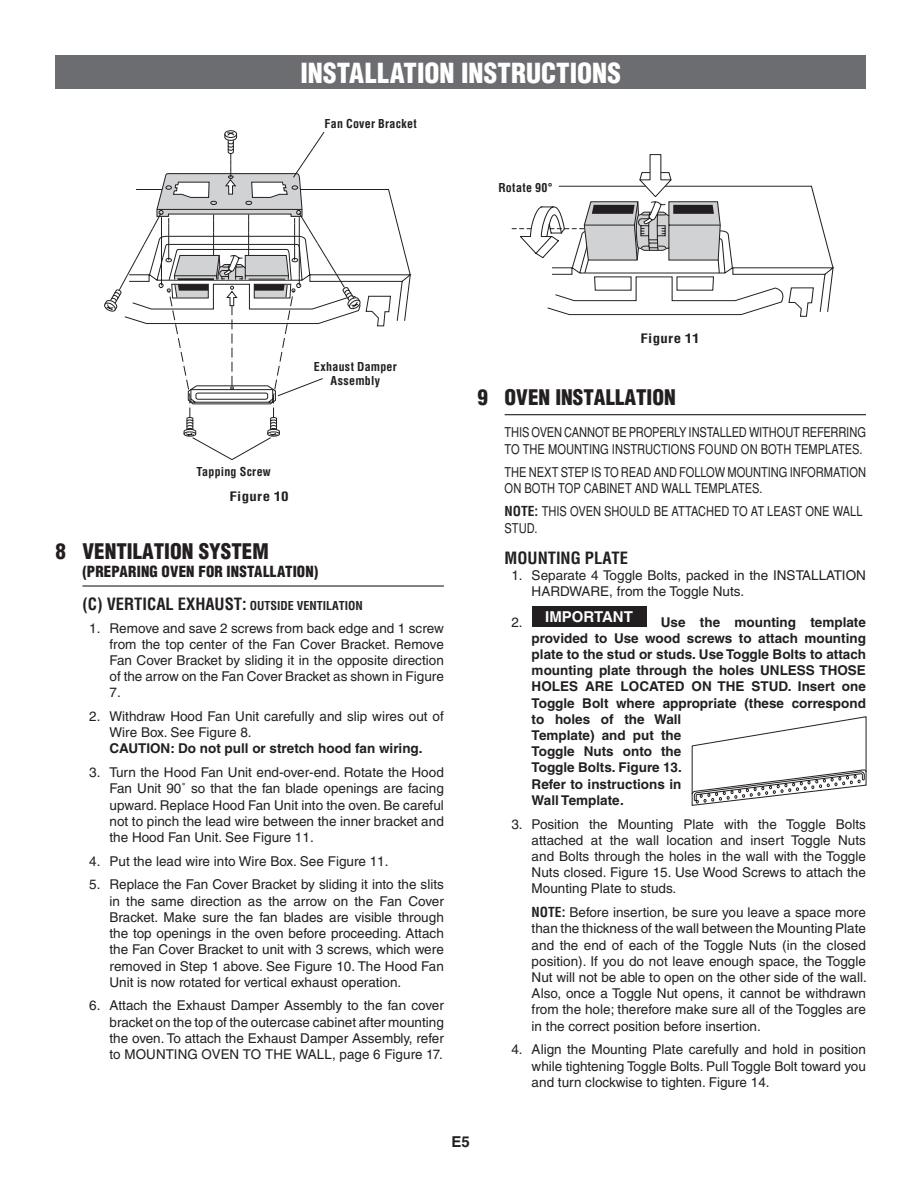
<style>
.page{position:relative;width:920px;height:1190px;background:#fff}
.page>*{position:absolute;margin:0;border:0;box-sizing:border-box;transform-origin:0 0}
.t1{font:900 condensed 27px "Helvetica";color:#fff}
.t2{font:900 condensed 21px "Helvetica";color:#231f20}
.t3{font:700 condensed 16.5px "Helvetica";color:#231f20}
.t4{font:900 condensed 15px "Helvetica";letter-spacing:.01em;color:#231f20}
.t5{font:700 15px "Helvetica";color:#fff}
.t6{font:700 15px "Helvetica";color:#231f20}
.t7{font:13.5px/16.2px "Helvetica";color:#231f20;text-align:justify}
.t8{font:700 13.5px/16.2px "Helvetica";color:#231f20}
.t9{font:condensed 13.5px/16.5px "Helvetica";letter-spacing:-.005em;color:#231f20}
.t10{font:700 condensed 12.75px "Helvetica";letter-spacing:.015em;color:#231f20;scale:1.18 1}
.t11{font:700 condensed 12px/14.4px "Helvetica";letter-spacing:.02em;color:#231f20;text-align:center}
.s1{font-size:12px}
.s2{font-weight:700}
.s3{font-weight:700;font-stretch:condensed}
</style>
<div class="page">
<svg style="left:104px;top:130px;width:307px;height:330px"></svg>
<div style="left:55px;top:55px;width:810px;height:34px;background:#6c6d70"></div>
<hr style="left:82px;top:585px;width:362px;height:1px;background:#231f20">
<hr style="left:504px;top:414px;width:361px;height:1px;background:#231f20">
<svg style="left:511px;top:154px;width:322px;height:162px"></svg>
<div style="left:531px;top:606px;width:115px;height:20px;background:#231f20"></div>
<svg style="left:691px;top:716px;width:175px;height:89px"></svg>
<h1 class="t1" style="left:300px;top:63px;width:322px">INSTALLATION INSTRUCTIONS</h1>
<p class="t11" style="left:324px;top:117px;width:94px">Fan Cover Bracket</p>
<p class="t11" style="left:498px;top:181px;width:56px">Rotate 90°</p>
<p class="t11" style="left:314px;top:360px;width:84px">Exhaust Damper<br>Assembly</p>
<p class="t11" style="left:197px;top:465px;width:76px">Tapping Screw</p>
<p class="t10" style="left:229px;top:491px;width:52px">Figure 10</p>
<h2 class="t2" style="left:55px;top:542px;width:215px">8 VENTILATION SYSTEM</h2>
<p class="t4" style="left:82px;top:565px;width:237px">(PREPARING OVEN FOR INSTALLATION)</p>
<p class="t3" style="left:82px;top:597px;width:282px">(C) VERTICAL EXHAUST: <span class="s1">OUTSIDE VENTILATION</span></p>
<p class="t7" style="left:109px;top:621px;width:336px;text-indent:-20px">1. Remove and save 2 screws from back edge and 1 screw from the top center of the Fan Cover Bracket. Remove Fan Cover Bracket by sliding it in the opposite direction of the arrow on the Fan Cover Bracket as shown in Figure 7.</p>
<p class="t7" style="left:109px;top:709px;width:336px;text-indent:-20px">2. Withdraw Hood Fan Unit carefully and slip wires out of<br>Wire Box. See Figure 8.</p>
<p class="t8" style="left:109px;top:741px;width:314px">CAUTION: Do not pull or stretch hood fan wiring.</p>
<p class="t7" style="left:109px;top:765px;width:336px;text-indent:-20px">3. Turn the Hood Fan Unit end-over-end. Rotate the Hood Fan Unit 90˚ so that the fan blade openings are facing upward. Replace Hood Fan Unit into the oven. Be careful not to pinch the lead wire between the inner bracket and the Hood Fan Unit. See Figure 11.</p>
<p class="t7" style="left:89px;top:854px;width:301px">4. Put the lead wire into Wire Box. See Figure 11.</p>
<p class="t7" style="left:109px;top:877px;width:336px;text-indent:-20px">5. Replace the Fan Cover Bracket by sliding it into the slits in the same direction as the arrow on the Fan Cover Bracket. Make sure the fan blades are visible through the top openings in the oven before proceeding. Attach the Fan Cover Bracket to unit with 3 screws, which were removed in Step 1 above. See Figure 10. The Hood Fan Unit is now rotated for vertical exhaust operation.</p>
<p class="t7" style="left:109px;top:998px;width:336px;text-indent:-20px">6. Attach the Exhaust Damper Assembly to the fan cover bracket on the top of the outercase cabinet after mounting the oven. To attach the Exhaust Damper Assembly, refer to MOUNTING OVEN TO THE WALL, page 6 Figure 17.</p>
<p class="t10" style="left:640px;top:333px;width:52px">Figure 11</p>
<h2 class="t2" style="left:477px;top:389px;width:199px">9 OVEN INSTALLATION</h2>
<p class="t9" style="left:504px;top:425px;width:363px">THIS OVEN CANNOT BE PROPERLY INSTALLED WITHOUT REFERRING<br>TO THE MOUNTING INSTRUCTIONS FOUND ON BOTH TEMPLATES.</p>
<p class="t9" style="left:504px;top:465px;width:363px">THE NEXT STEP IS TO READ AND FOLLOW MOUNTING INFORMATION<br>ON BOTH TOP CABINET AND WALL TEMPLATES.</p>
<p class="t9" style="left:504px;top:504px;width:359px"><span class="s2">NOTE:</span> THIS OVEN SHOULD BE ATTACHED TO AT LEAST ONE WALL<br>STUD.</p>
<p class="t3" style="left:504px;top:551px;width:125px">MOUNTING PLATE</p>
<p class="t7" style="left:531px;top:568px;width:336px;text-indent:-20px">1. Separate 4 Toggle Bolts, packed in the INSTALLATION<br>HARDWARE, from the Toggle Nuts.</p>
<p class="t5" style="left:511px;top:611px;width:123px"><sub>2.</sub> IMPORTANT</p>
<p class="t8" style="left:531px;top:615px;width:336px;text-indent:129px">Use the mounting template provided to Use wood screws to attach mounting plate to the stud or studs. Use Toggle Bolts to attach mounting plate through the holes UNLESS THOSE<br>HOLES ARE LOCATED ON THE STUD. Insert one<br>Toggle Bolt where appropriate (these correspond to holes of the Wall<br>Template) and put the<br>Toggle Nuts onto the<br>Toggle Bolts. Figure 13.<br>Refer to instructions in<br>Wall Template.</p>
<p class="t7" style="left:531px;top:817px;width:336px;text-indent:-20px">3. Position the Mounting Plate with the Toggle Bolts attached at the wall location and insert Toggle Nuts and Bolts through the holes in the wall with the Toggle Nuts closed. Figure 15. Use Wood Screws to attach the Mounting Plate to studs.</p>
<p class="t7" style="left:531px;top:905px;width:336px"><span class="s3">NOTE:</span> Before insertion, be sure you leave a space more than the thickness of the wall between the Mounting Plate and the end of each of the Toggle Nuts (in the closed position). If you do not leave enough space, the Toggle Nut will not be able to open on the other side of the wall.<br>Also, once a Toggle Nut opens, it cannot be withdrawn from the hole; therefore make sure all of the Toggles are in the correct position before insertion.</p>
<p class="t7" style="left:531px;top:1042px;width:336px;text-indent:-20px">4. Align the Mounting Plate carefully and hold in position while tightening Toggle Bolts. Pull Toggle Bolt toward you and turn clockwise to tighten. Figure 14.</p>
<p class="t6" style="left:451px;top:1136px;width:20px">E5</p>
</div>
